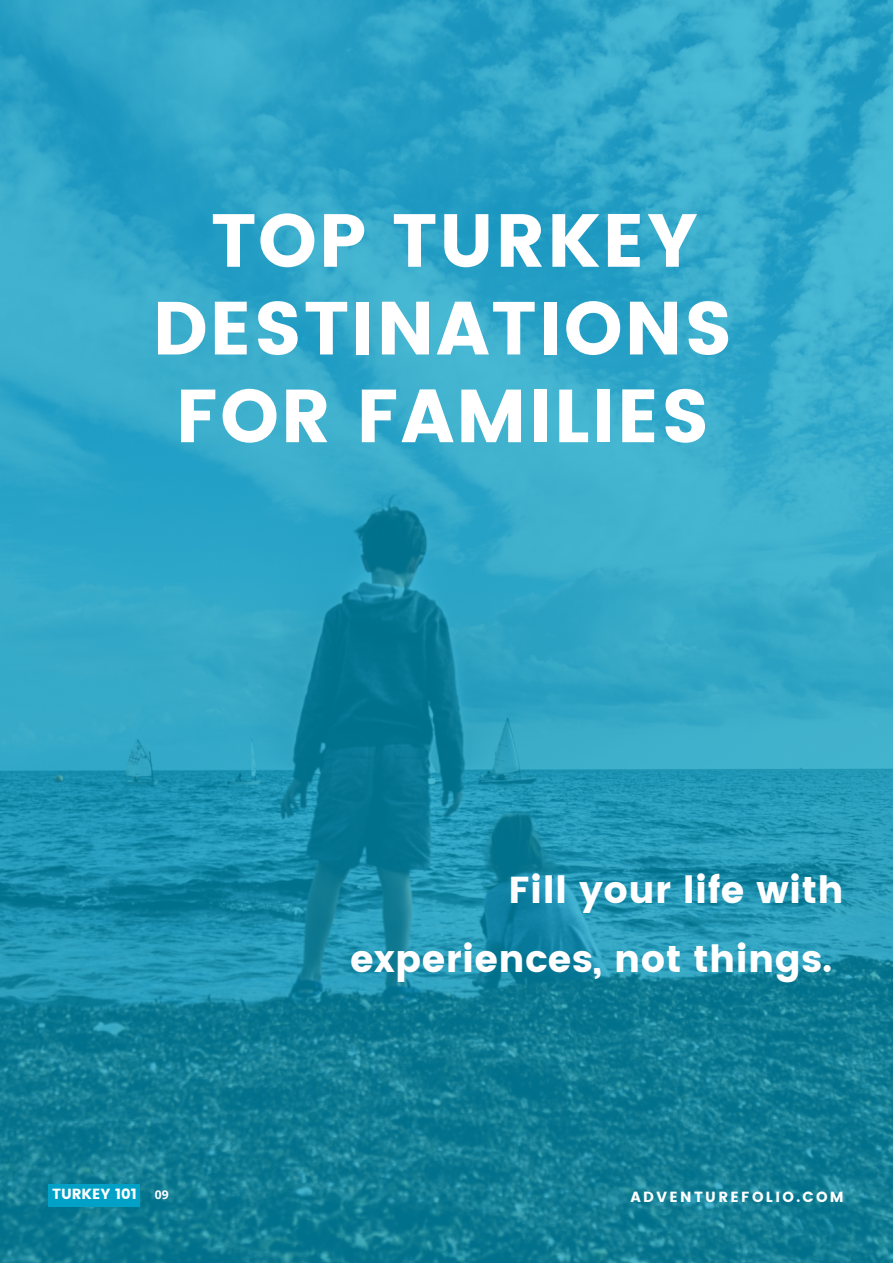
<style>
.page{position:relative;width:893px;height:1264px;background:#fff}
.page>*{position:absolute;margin:0;border:0;box-sizing:border-box;transform-origin:0 0}
.t1{font:75px/87.8px "Poppins";letter-spacing:.02em;color:#fff;text-align:center}
.t2{font:37.5px/68.6px "Poppins";letter-spacing:.01em;color:#fff}
.t3{font:14.7px "Poppins";letter-spacing:.16em;color:#fff}
.t4{font:14.7px "Poppins";color:#fff}
.s1{font-family:"Open Sans";font-weight:700;font-size:12.15px}
</style>
<div class="page">
<img style="left:0;top:0;width:892px;height:1262px">
<div style="left:49px;top:1184px;width:91px;height:23px;background:#01a1c7"></div>
<h1 class="t1" style="left:152px;top:197px;width:581px">TOP TURKEY<br>DESTINATIONS<br>FOR FAMILIES</h1>
<p class="t2" style="left:350px;top:855px;width:495px;text-indent:158px">Fill your life with experiences, not things.</p>
<p class="t4" style="left:52px;top:1185px;width:118px">TURKEY 101 <span class="s1">09</span></p>
<p class="t3" style="left:630px;top:1188px;width:215px">ADVENTUREFOLIO.COM</p>
</div>
